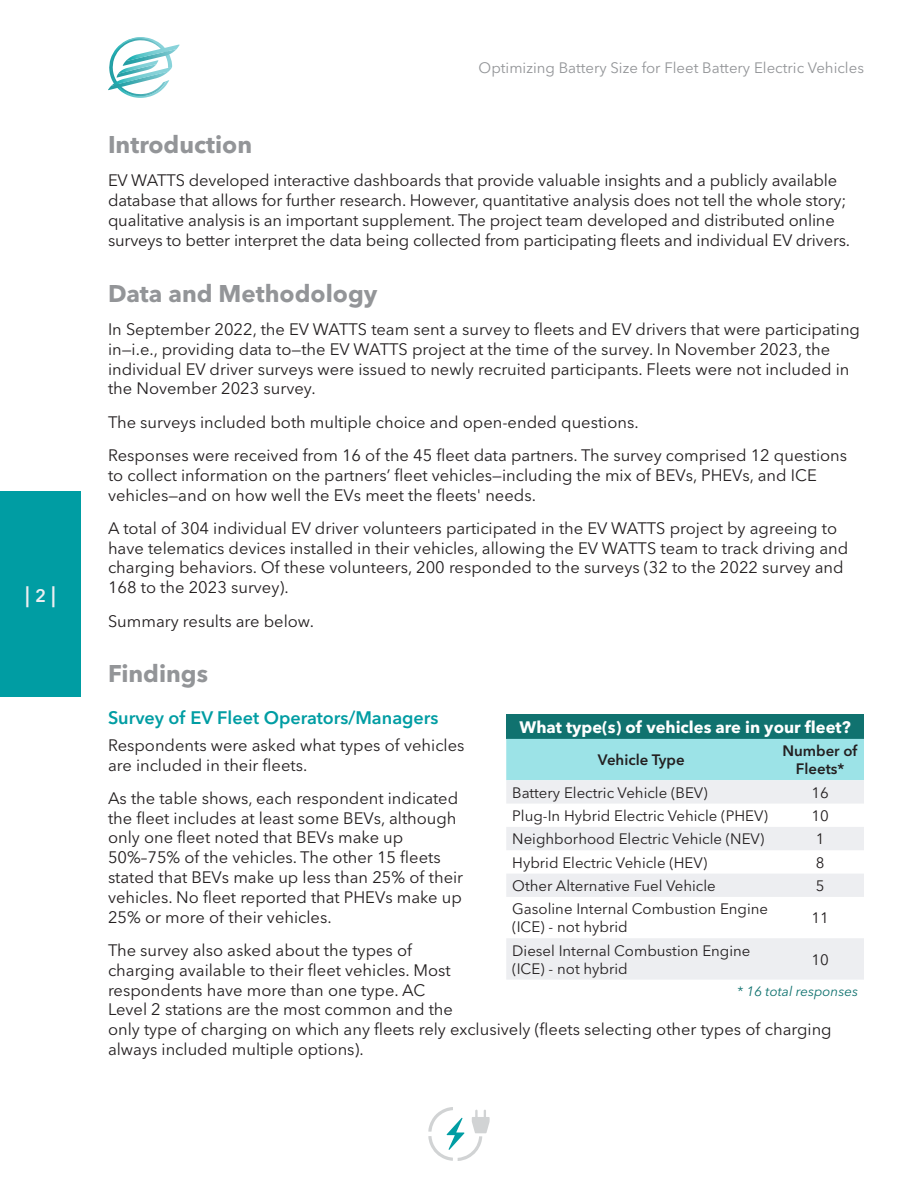
<style>
.page{position:relative;width:918px;height:1188px;background:#fff}
.page>*{position:absolute;margin:0;border:0;box-sizing:border-box;transform-origin:0 0}
.Heading_01{font:700 24px "Avenir Next LT Pro";color:#939598}
.t1{font:600 21px "Avenir Next LT Pro";color:#edeef1}
.Heading_02{font:600 18px "Avenir Next LT Pro";color:#009da3}
.Body_Text{font:16.5px/19.8px "Avenir Next LT Pro";color:#231f20}
.Body_Text-2{font:700 16.5px "Avenir Next LT Pro";color:#fff}
.Body_Text-3{font:15px/18px "Avenir Next LT Pro";color:#231f20}
.t2{font:15px "Avenir Next LT Pro";color:#939598}
.Body_Text-4{font:600 15px/18px "Avenir Next LT Pro";color:#231f20;text-align:center}
.Body_Text-5{font:italic 13.5px "Avenir Next LT Pro";color:#10726f}
.s1{font-size:18px}
</style>
<div class="page">
<svg style="left:108px;top:37px;width:72px;height:61px"></svg>
<div style="left:0;top:491px;width:81px;height:206px;background:#009da3"></div>
<svg style="left:428px;top:1107px;width:62px;height:54px"></svg>
<div style="left:506px;top:714px;width:358px;height:25px;background:#10726f"></div>
<div style="left:506px;top:739px;width:358px;height:41px;background:#9ce3e7"></div>
<svg style="left:506px;top:780px;width:358px;height:200px;fill:#edeef1"></svg>
<p class="t1" style="left:25px;top:582px;width:32px">| <span class="s1">2</span> |</p>
<p class="t2" style="left:479px;top:59px;width:387px">Optimizing Battery Size for Fleet Battery Electric Vehicles</p>
<p class="Heading_01" style="left:108px;top:130px;width:146px">Introduction</p>
<p class="Body_Text" style="left:108px;top:171px;width:744px">EV WATTS developed interactive dashboards that provide valuable insights and a publicly available database that allows for further research. However, quantitative analysis does not tell the whole story; qualitative analysis is an important supplement. The project team developed and distributed online surveys to better interpret the data being collected from participating fleets and individual EV drivers.</p>
<p class="Heading_01" style="left:108px;top:279px;width:271px">Data and Methodology</p>
<p class="Body_Text" style="left:108px;top:319px;width:754px">In September 2022, the EV WATTS team sent a survey to fleets and EV drivers that were participating in—i.e., providing data to—the EV WATTS project at the time of the survey. In November 2023, the individual EV driver surveys were issued to newly recruited participants. Fleets were not included in the November 2023 survey.</p>
<p class="Body_Text" style="left:108px;top:412px;width:532px">The surveys included both multiple choice and open-ended questions.</p>
<p class="Body_Text" style="left:108px;top:445px;width:741px">Responses were received from 16 of the 45 fleet data partners. The survey comprised 12 questions to collect information on the partners’ fleet vehicles—including the mix of BEVs, PHEVs, and ICE vehicles—and on how well the EVs meet the fleets' needs.</p>
<p class="Body_Text" style="left:108px;top:518px;width:742px">A total of 304 individual EV driver volunteers participated in the EV WATTS project by agreeing to have telematics devices installed in their vehicles, allowing the EV WATTS team to track driving and charging behaviors. Of these volunteers, 200 responded to the surveys (32 to the 2022 survey and 168 to the 2023 survey).</p>
<p class="Body_Text" style="left:108px;top:611px;width:207px">Summary results are below.</p>
<p class="Heading_01" style="left:108px;top:659px;width:102px">Findings</p>
<p class="Heading_02" style="left:108px;top:707px;width:332px">Survey of EV Fleet Operators/Managers</p>
<p class="Body_Text" style="left:108px;top:735px;width:358px">Respondents were asked what types of vehicles are included in their fleets.</p>
<p class="Body_Text" style="left:108px;top:788px;width:357px">As the table shows, each respondent indicated the fleet includes at least some BEVs, although only one fleet noted that BEVs make up 50%–75% of the vehicles. The other 15 fleets stated that BEVs make up less than 25% of their vehicles. No fleet reported that PHEVs make up 25% or more of their vehicles.</p>
<p class="Body_Text" style="left:108px;top:940px;width:725px">The survey also asked about the types of<br>charging available to their fleet vehicles. Most<br>respondents have more than one type. AC<br>Level 2 stations are the most common and the<br>only type of charging on which any fleets rely exclusively (fleets selecting other types of charging always included multiple options).</p>
<p class="Body_Text-2" style="left:520px;top:717px;width:333px">What type(s) of vehicles are in your fleet?</p>
<p class="Body_Text-4" style="left:598px;top:751px;width:88px">Vehicle Type</p>
<p class="Body_Text-4" style="left:782px;top:742px;width:77px">Number of<br>Fleets*</p>
<p class="Body_Text-3" style="left:512px;top:783px;width:197px">Battery Electric Vehicle (BEV)</p>
<p class="Body_Text-3" style="left:811px;top:783px;width:19px">16</p>
<p class="Body_Text-3" style="left:512px;top:807px;width:257px">Plug-In Hybrid Electric Vehicle (PHEV)</p>
<p class="Body_Text-3" style="left:811px;top:807px;width:19px">10</p>
<p class="Body_Text-3" style="left:512px;top:830px;width:254px">Neighborhood Electric Vehicle (NEV)</p>
<p class="Body_Text-3" style="left:816px;top:830px;width:10px">1</p>
<p class="Body_Text-3" style="left:512px;top:853px;width:197px">Hybrid Electric Vehicle (HEV)</p>
<p class="Body_Text-3" style="left:816px;top:853px;width:10px">8</p>
<p class="Body_Text-3" style="left:512px;top:877px;width:205px">Other Alternative Fuel Vehicle</p>
<p class="Body_Text-3" style="left:816px;top:877px;width:10px">5</p>
<p class="Body_Text-3" style="left:512px;top:900px;width:257px">Gasoline Internal Combustion Engine (ICE) - not hybrid</p>
<p class="Body_Text-3" style="left:811px;top:909px;width:19px">11</p>
<p class="Body_Text-3" style="left:512px;top:941px;width:240px">Diesel Internal Combustion Engine (ICE) - not hybrid</p>
<p class="Body_Text-3" style="left:811px;top:950px;width:19px">10</p>
<p class="Body_Text-5" style="left:737px;top:983px;width:122px">* 16 total responses</p>
</div>
